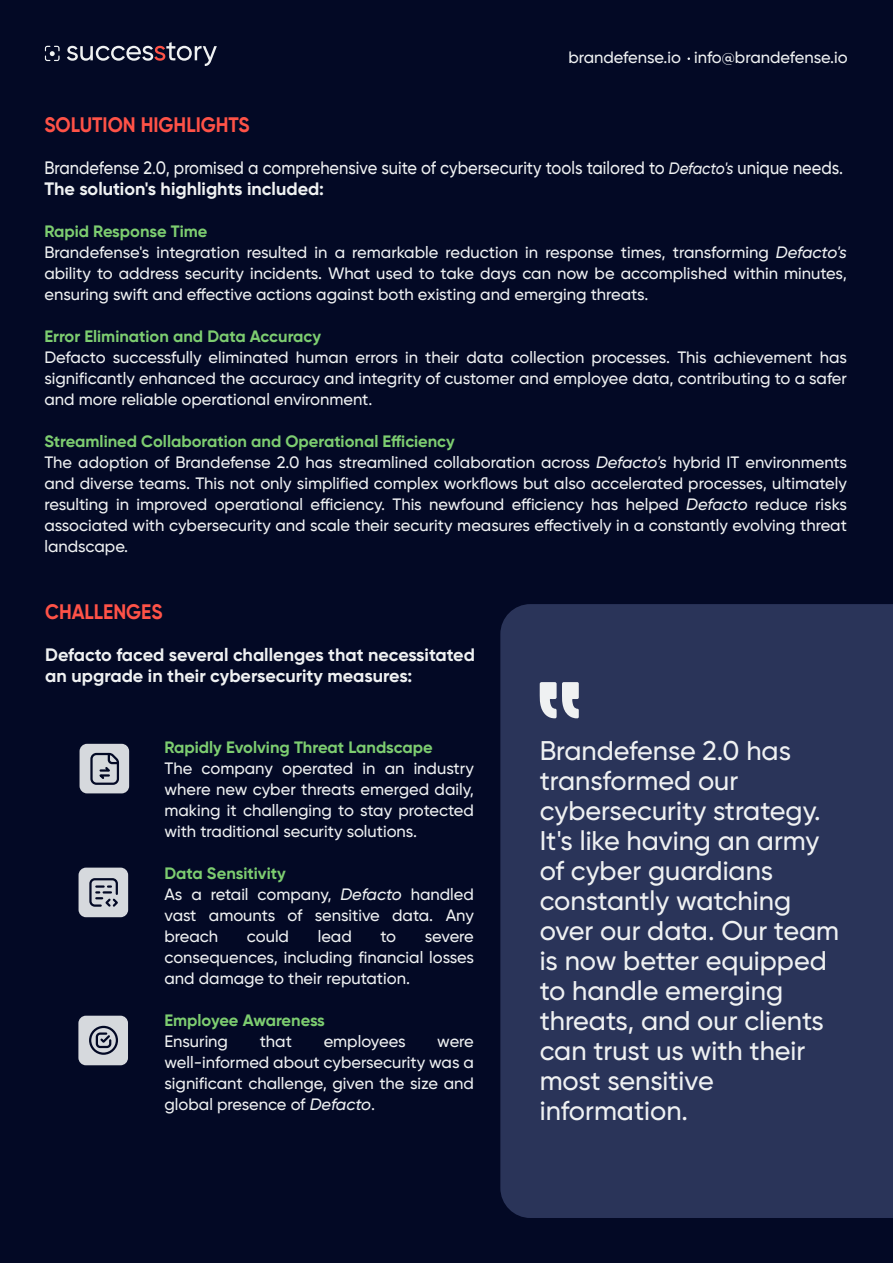
<style>
.page{position:relative;width:893px;height:1263px;background:#030925}
.page>*{position:absolute;margin:0;border:0;box-sizing:border-box;transform-origin:0 0}
.t1{font:500 27px/30px "Gilroy";color:#eff1f2}
.t2{font:700 21px "Gilroy";color:#ff5247;scale:.91 1}
.t3{font:500 18px/21px "Gilroy";color:#eff1f2;scale:.91 1}
.t4{font:700 18px/21px "Gilroy";color:#eff1f2}
.t5{font:500 16.5px/21px "Gilroy";color:#eff1f2;text-align:justify}
.t6{font:700 16.5px "Gilroy";color:#7dcd70}
.s1{font-style:italic;font-size:16.5px}
.s2{font-weight:700}
.s3{font-weight:700;color:#7dcd70}
.s4{font-style:italic}
</style>
<div class="page">
<div style="left:500px;top:604px;width:393px;height:614px;background:#2a3459"></div>
<svg style="left:540px;top:682px;width:39px;height:36px"></svg>
<svg style="left:67px;top:42px;width:150px;height:24px"></svg>
<svg style="left:45px;top:46px;width:15px;height:15px"></svg>
<div style="left:80px;top:744px;width:49px;height:49px;background:#d6d9dd;border-radius:8px"></div>
<svg style="left:90px;top:752px;width:30px;height:33px"></svg>
<div style="left:79px;top:868px;width:49px;height:49px;background:#d6d9dd;border-radius:8px"></div>
<svg style="left:89px;top:878px;width:29px;height:29px"></svg>
<svg style="left:78px;top:1016px;width:50px;height:49px;background:#cccfd4"></svg>
<div style="left:89px;top:1026px;width:29px;height:29px;border:2px solid #030925;border-radius:50%"></div>
<svg style="left:95px;top:1031px;width:17px;height:18px"></svg>
<p class="t5" style="left:568px;top:47px;width:281px">brandefense.io info@brandefense.io</p>
<p class="t2" style="left:44px;top:116px;width:227px">SOLUTION HIGHLIGHTS</p>
<p class="t3" style="left:44px;top:157px;width:879px">Brandefense 2.0, promised a comprehensive suite of cybersecurity tools tailored to <span class="s1">Defacto's</span> unique needs.<br><span class="s2">The solution's highlights included:</span></p>
<p class="t5" style="left:44px;top:221px;width:804px;text-align:left"><span class="s3">Rapid Response Time<br></span>Brandefense's integration resulted in a remarkable reduction in response times, transforming <span class="s4">Defacto's </span>ability to address security incidents. What used to take days can now be accomplished within minutes, ensuring swift and effective actions against both existing and emerging threats.</p>
<p class="t6" style="left:44px;top:326px;width:278px">Error Elimination and Data Accuracy</p>
<p class="t5" style="left:44px;top:347px;width:804px">Defacto successfully eliminated human errors in their data collection processes. This achievement has significantly enhanced the accuracy and integrity of customer and employee data, contributing to a safer and more reliable operational environment.</p>
<p class="t5" style="left:44px;top:431px;width:804px;text-align:left"><span class="s3">Streamlined Collaboration and Operational Efficiency<br></span>The adoption of Brandefense 2.0 has streamlined collaboration across <span class="s4">Defacto's</span> hybrid IT environments and diverse teams. This not only simplified complex workflows but also accelerated processes, ultimately resulting in improved operational efficiency. This newfound efficiency has helped <span class="s4">Defacto</span> reduce risks associated with cybersecurity and scale their security measures effectively in a constantly evolving threat landscape.</p>
<p class="t2" style="left:45px;top:602px;width:130px">CHALLENGES</p>
<p class="t4" style="left:45px;top:644px;width:431px">Defacto faced several challenges that necessitated an upgrade in their cybersecurity measures:</p>
<p class="t6" style="left:164px;top:737px;width:270px">Rapidly Evolving Threat Landscape</p>
<p class="t5" style="left:164px;top:757px;width:311px">The company operated in an industry where new cyber threats emerged daily, making it challenging to stay protected with traditional security solutions.</p>
<p class="t5" style="left:164px;top:862px;width:311px;text-align:left"><span class="s3">Data Sensitivity<br></span>As a retail company, <span class="s4">Defacto</span> handled vast amounts of sensitive data. Any breach</p>
<p class="t5" style="left:247px;top:925px;width:44px">could</p>
<p class="t5" style="left:318px;top:925px;width:36px">lead</p>
<p class="t5" style="left:380px;top:925px;width:17px">to</p>
<p class="t5" style="left:164px;top:925px;width:311px;text-indent:260px">severe consequences, including financial losses and damage to their reputation.</p>
<p class="t6" style="left:164px;top:1010px;width:162px">Employee Awareness</p>
<p class="t5" style="left:164px;top:1030px;width:65px">Ensuring</p>
<p class="t5" style="left:260px;top:1030px;width:34px">that</p>
<p class="t5" style="left:324px;top:1030px;width:83px">employees</p>
<p class="t5" style="left:164px;top:1030px;width:311px;text-indent:273px">were well-informed about cybersecurity was a significant challenge, given the size and global presence of <span class="s4">Defacto</span>.</p>
<p class="t1" style="left:540px;top:735px;width:301px">Brandefense 2.0 has transformed our cybersecurity strategy.<br>It's like having an army of cyber guardians constantly watching over our data. Our team is now better equipped to handle emerging threats, and our clients can trust us with their most sensitive information.</p>
</div>
